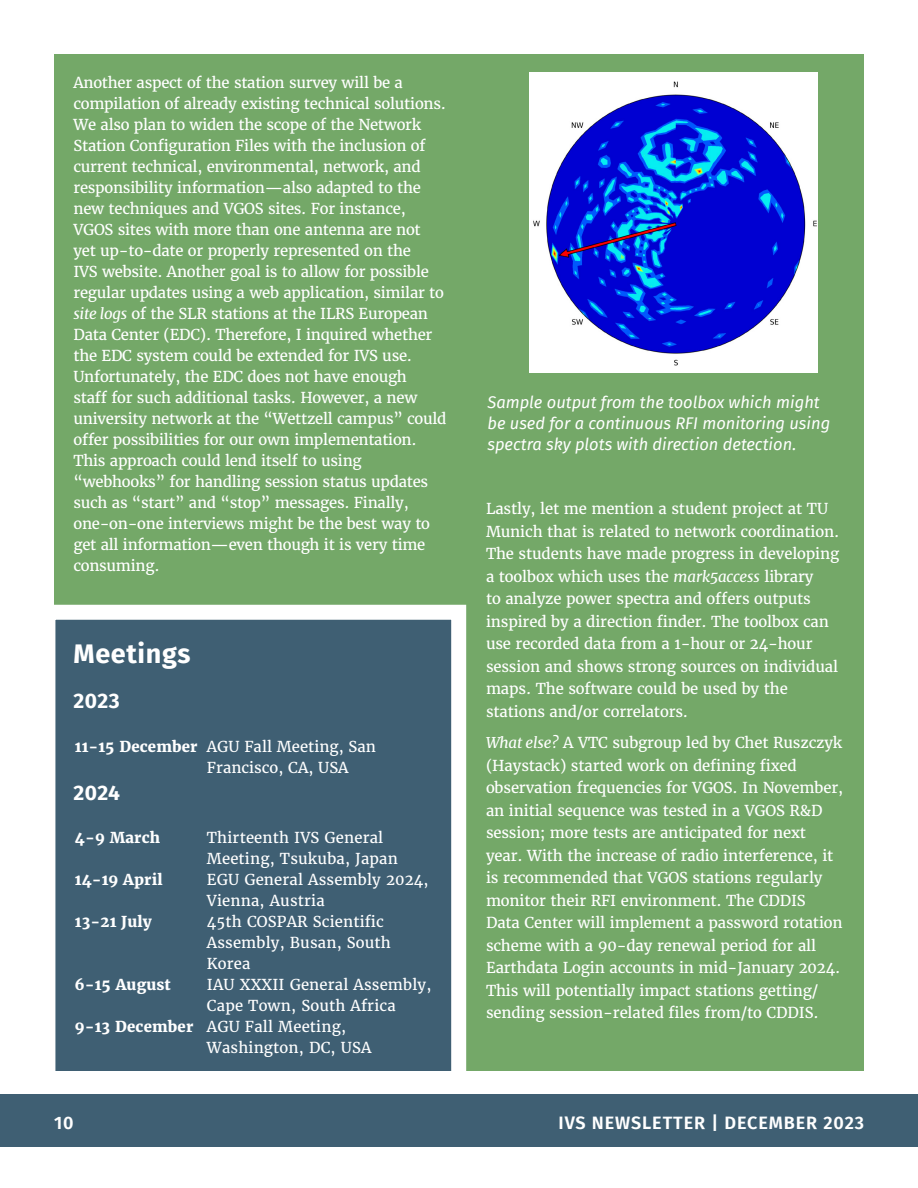
<style>
.page{position:relative;width:918px;height:1188px;background:#fff}
.page>*{position:absolute;margin:0;border:0;box-sizing:border-box;transform-origin:0 0}
.H1__interior__blue{font:700 27px "Fira Sans";letter-spacing:.025em;color:#fff}
.t1{font:700 21px "Fira Sans";letter-spacing:.015em;color:#fff}
.t2{font:600 18px "Fira Sans";letter-spacing:.05em;color:#fff}
.caption_photo_white{font:italic 16.5px/21px "Fira Sans";color:#fff}
.box_text__white{font:15px/21px "Merriweather";letter-spacing:-.02em;color:#fff}
.meeting_meeting{font:15px/21px "Merriweather";letter-spacing:.01em;color:#fff}
.meeting_meeting-2{font:800 15px "Merriweather";letter-spacing:.01em;color:#fff}
.s1{font-style:italic}
.s2{font-weight:800}
</style>
<div class="page">
<div style="left:0;top:1094px;width:918px;height:53px;background:#3f5f73"></div>
<div style="left:55px;top:55px;width:808px;height:1015px;background:#74a868"></div>
<img style="left:529px;top:72px;width:288px;height:300px">
<div style="left:48px;top:612px;width:411px;height:466px;background:#3f5f73"></div>
<div style="left:40px;top:605px;width:426px;height:481px;border:15px solid #fff"></div>
<p class="box_text__white" style="left:74px;top:72px;width:375px">Another aspect of the station survey will be a compilation of already existing technical solutions.<br>We also plan to widen the scope of the Network Station Configuration Files with the inclusion of current technical, environmental, network, and responsibility information—also adapted to the new techniques and VGOS sites. For instance, VGOS sites with more than one antenna are not yet up-to-date or properly represented on the<br>IVS website. Another goal is to allow for possible regular updates using a web application, similar to <span class="s1">site logs</span> of the SLR stations at the ILRS European Data Center (EDC). Therefore, I inquired whether the EDC system could be extended for IVS use.<br>Unfortunately, the EDC does not have enough<br>staff for such additional tasks. However, a new university network at the “Wettzell campus” could offer possibilities for our own implementation.<br>This approach could lend itself to using “webhooks” for handling session status updates such as “start” and “stop” messages. Finally, one-on-one interviews might be the best way to get all information—even though it is very time consuming.</p>
<p class="H1__interior__blue" style="left:73px;top:631px;width:119px">Meetings</p>
<h2 class="t1" style="left:73px;top:683px;width:48px">2023</h2>
<p class="meeting_meeting" style="left:207px;top:736px;width:171px;text-indent:-132px"><span class="s2">11-15 December</span> AGU Fall Meeting, San<br>Francisco, CA, USA</p>
<h2 class="t1" style="left:73px;top:774px;width:48px">2024</h2>
<p class="meeting_meeting-2" style="left:75px;top:828px;width:87px">4-9 March</p>
<p class="meeting_meeting" style="left:207px;top:827px;width:193px">Thirteenth IVS General<br>Meeting, Tsukuba, Japan</p>
<p class="meeting_meeting-2" style="left:75px;top:870px;width:89px">14-19 April</p>
<p class="meeting_meeting" style="left:207px;top:869px;width:223px">EGU General Assembly 2024,<br>Vienna, Austria</p>
<p class="meeting_meeting-2" style="left:75px;top:912px;width:79px">13-21 July</p>
<p class="meeting_meeting" style="left:207px;top:911px;width:186px">45th COSPAR Scientific<br>Assembly, Busan, South<br>Korea</p>
<p class="meeting_meeting-2" style="left:75px;top:975px;width:97px">6-15 August</p>
<p class="meeting_meeting" style="left:207px;top:974px;width:226px">IAU XXXII General Assembly,<br>Cape Town, South Africa</p>
<p class="meeting_meeting" style="left:207px;top:1016px;width:166px;text-indent:-132px"><span class="s2">9-13 December</span> AGU Fall Meeting,<br>Washington, DC, USA</p>
<p class="caption_photo_white" style="left:488px;top:391px;width:344px">Sample output from the toolbox which might be used for a continuous RFI monitoring using spectra sky plots with direction detection.</p>
<p class="box_text__white" style="left:486px;top:498px;width:355px;line-height:22.5px">Lastly, let me mention a student project at TU Munich that is related to network coordination.<br>The students have made progress in developing a toolbox which uses the <span class="s1">mark5access</span> library<br>to analyze power spectra and offers outputs inspired by a direction finder. The toolbox can use recorded data from a 1-hour or 24-hour session and shows strong sources on individual maps. The software could be used by the stations and/or correlators.</p>
<p class="box_text__white" style="left:486px;top:732px;width:359px;line-height:22.5px"><span class="s1">What else?</span> A VTC subgroup led by Chet Ruszczyk (Haystack) started work on defining fixed observation frequencies for VGOS. In November, an initial sequence was tested in a VGOS R&amp;D session; more tests are anticipated for next year. With the increase of radio interference, it is recommended that VGOS stations regularly monitor their RFI environment. The CDDIS Data Center will implement a password rotation scheme with a 90-day renewal period for all Earthdata Login accounts in mid-January 2024.<br>This will potentially impact stations getting/ sending session-related files from/to CDDIS.</p>
<p class="t2" style="left:54px;top:1108px;width:21px">10</p>
<p class="t2" style="left:559px;top:1108px;width:307px">IVS NEWSLETTER | DECEMBER 2023</p>
</div>
